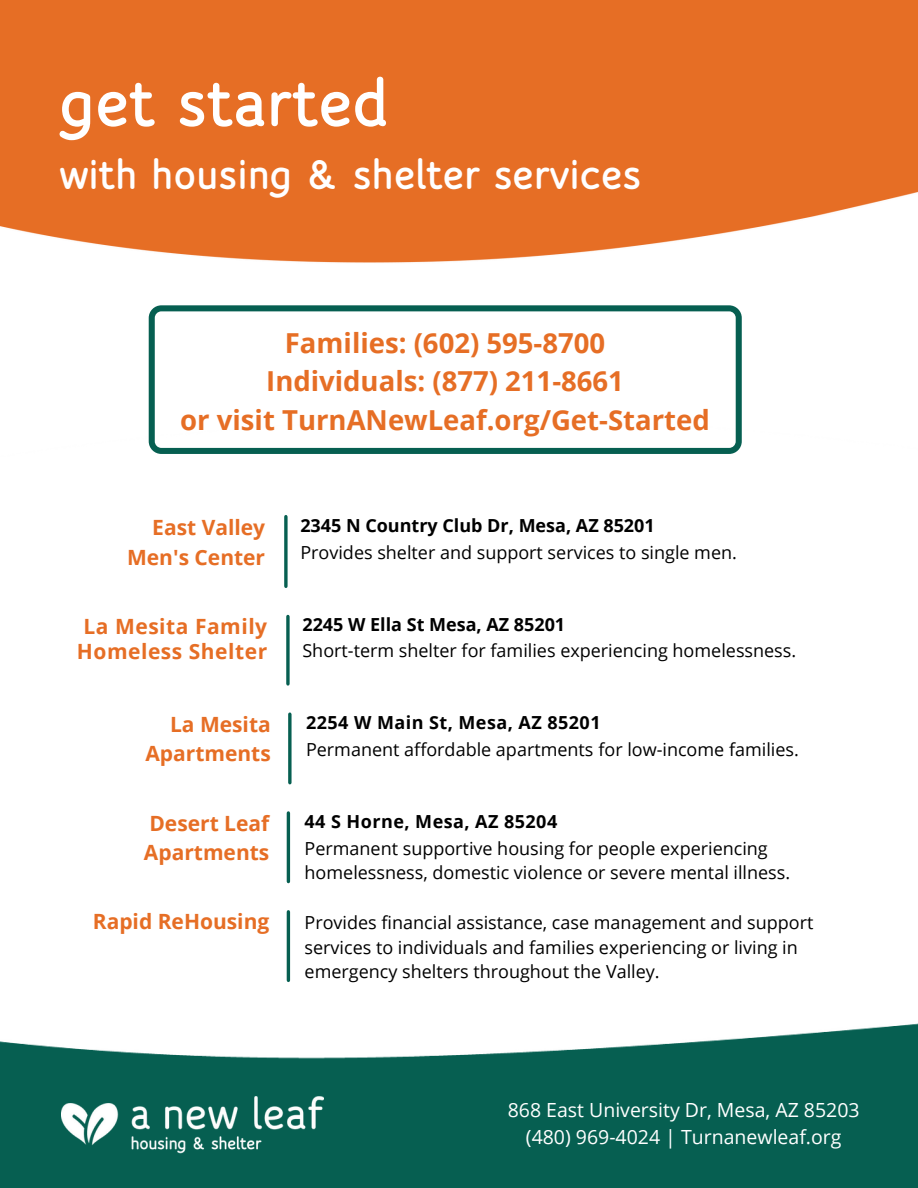
<style>
.page{position:relative;width:918px;height:1188px;background:#fff}
.page>*{position:absolute;margin:0;border:0;box-sizing:border-box;transform-origin:0 0}
.t1{font:800 72px "Speak OT";color:#fff}
.t2{font:800 45px "Speak OT";color:#fff}
.t3{font:700 27.45px "Open Sans";color:#e66e25}
.t4{font:700 21px/29.2px "Open Sans";color:#e66e25;text-align:right}
.t5{font:700 21px/24.8px "Open Sans";letter-spacing:.025em;color:#e66e25;text-align:center}
.t6{font:19.5px "Open Sans";color:#fff}
.t7{font:18px/24.8px "Open Sans";color:#000}
.t8{font:700 18px "Open Sans";color:#000}
.t9{font:700 18px "Open Sans";letter-spacing:.025em;color:#000}
</style>
<div class="page">
<div style="left:0;top:0;width:917px;height:354px;background:#e66e25"></div>
<img style="left:0;top:186px;width:918px;height:258px">
<div style="left:0;top:1016px;width:918px;height:172px;background:#065f51"></div>
<img style="left:0;top:1016px;width:918px;height:43px">
<img style="left:61px;top:1096px;width:262px;height:58px">
<svg style="left:284px;top:517px;width:4px;height:69px"></svg>
<svg style="left:286px;top:616px;width:4px;height:68px"></svg>
<svg style="left:288px;top:714px;width:4px;height:69px"></svg>
<hr style="left:287px;top:912px;width:3px;height:68px;background:#065f51">
<hr style="left:287px;top:813px;width:3px;height:69px;background:#065f51">
<svg style="left:149px;top:305px;width:593px;height:149px"></svg>
<p class="t1" style="left:60px;top:72px;width:330px">get started</p>
<p class="t2" style="left:60px;top:155px;width:583px">with housing &amp; shelter services</p>
<p class="t3" style="left:285px;top:323px;width:322px">Families: (602) 595-8700</p>
<p class="t3" style="left:266px;top:362px;width:359px">Individuals: (877) 211-8661</p>
<p class="t3" style="left:180px;top:400px;width:531px">or visit TurnANewLeaf.org/Get-Started</p>
<p class="t4" style="left:152px;top:513px;width:114px">East Valley</p>
<p class="t8" style="left:300px;top:513px;width:356px">2345 N Country Club Dr, Mesa, AZ 85201</p>
<p class="t4" style="left:127px;top:542px;width:140px">Men's Center</p>
<p class="t7" style="left:300px;top:540px;width:438px">Provides shelter and support services to single men.</p>
<p class="t5" style="left:77px;top:613px;width:192px">La Mesita Family<br>Homeless Shelter</p>
<p class="t4" style="left:145px;top:709px;width:127px">La Mesita<br>Apartments</p>
<p class="t4" style="left:144px;top:808px;width:127px;text-align:left">Desert Leaf<br>Apartments</p>
<p class="t4" style="left:93px;top:907px;width:178px">Rapid ReHousing</p>
<p class="t8" style="left:302px;top:612px;width:264px">2245 W Ella St Mesa, AZ 85201</p>
<p class="t7" style="left:302px;top:638px;width:495px">Short-term shelter for families experiencing homelessness.</p>
<p class="t9" style="left:306px;top:710px;width:296px">2254 W Main St, Mesa, AZ 85201</p>
<p class="t7" style="left:306px;top:737px;width:494px">Permanent affordable apartments for low-income families.</p>
<p class="t9" style="left:305px;top:808px;width:254px">44 S Horne, Mesa, AZ 85204</p>
<p class="t7" style="left:305px;top:835px;width:487px">Permanent supportive housing for people experiencing homelessness, domestic violence or severe mental illness.</p>
<p class="t7" style="left:305px;top:909px;width:510px">Provides financial assistance, case management and support services to individuals and families experiencing or living in emergency shelters throughout the Valley.</p>
<p class="t6" style="left:508px;top:1096px;width:353px">868 East University Dr, Mesa, AZ 85203</p>
<p class="t6" style="left:526px;top:1123px;width:317px">(480) 969-4024 | Turnanewleaf.org</p>
</div>
